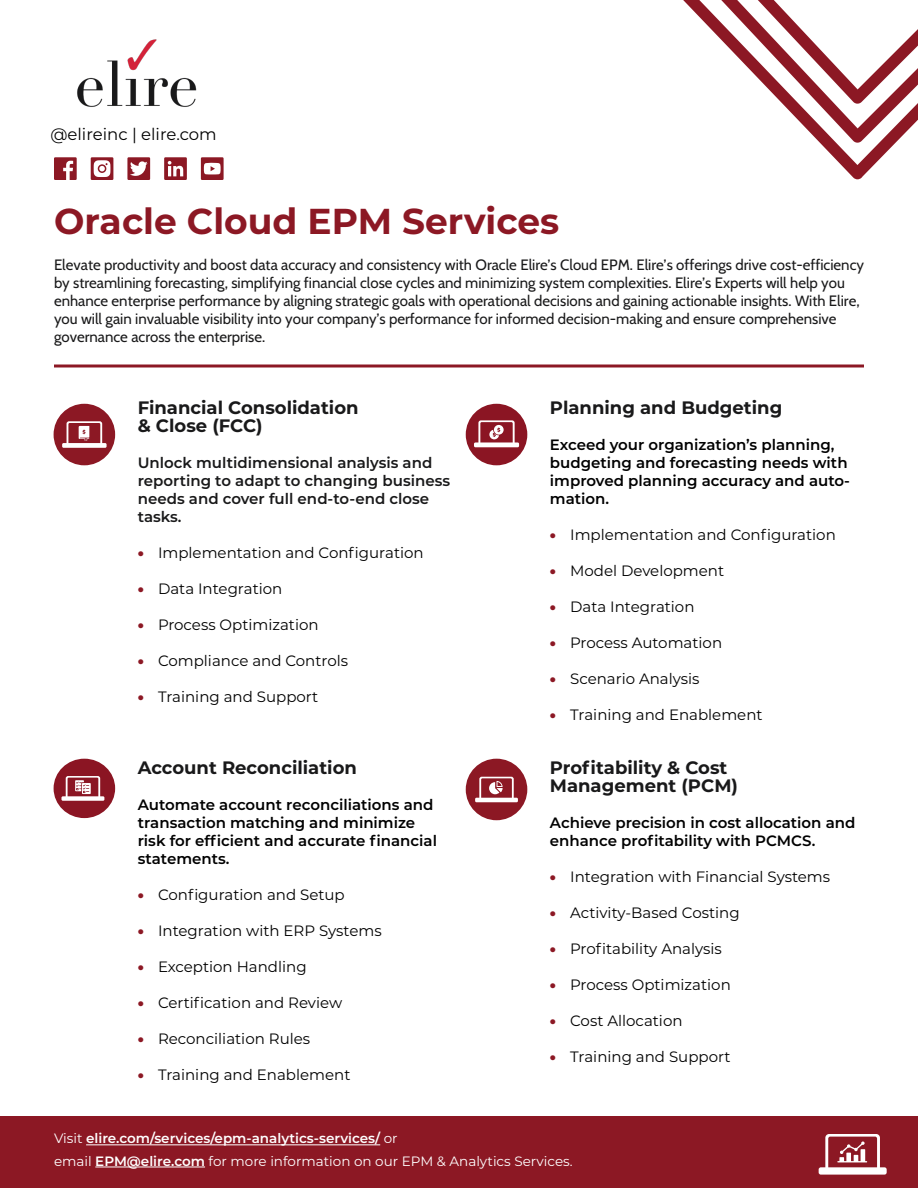
<style>
.page{position:relative;width:918px;height:1188px;background:#fff}
.page>*{position:absolute;margin:0;border:0;box-sizing:border-box;transform-origin:0 0}
.t1{font:700 36px "Montserrat";color:#8c1824}
.t2{font:700 18px/18px "Montserrat";color:#19191a}
.t3{font:16.5px "Montserrat";color:#000}
.t4{font:15px "Montserrat";color:#000}
.t5{font:15px/18px "Cabin";color:#19191a}
.t6{font:600 15px/18px "Montserrat";color:#000}
.t7{font:600 15px/18px "Montserrat";color:#19191a}
.t8{font:13.5px/22.2px "Montserrat";color:#fff}
.s1{font-weight:900;color:#8c1824}
.s2{font-weight:600}
</style>
<div class="page">
<div style="left:0;top:1116px;width:918px;height:72px;background:#8c1824"></div>
<svg style="left:683px;top:0;width:235px;height:179px"></svg>
<img style="left:77px;top:39px;width:120px;height:68px">
<svg style="left:54px;top:157px;width:23px;height:23px"></svg>
<svg style="left:91px;top:157px;width:22px;height:23px"></svg>
<svg style="left:127px;top:157px;width:23px;height:23px"></svg>
<svg style="left:164px;top:157px;width:23px;height:23px"></svg>
<svg style="left:201px;top:157px;width:23px;height:23px"></svg>
<hr style="left:86px;top:1145px;width:294px;height:1px;background:#fff">
<hr style="left:95px;top:1167px;width:110px;height:1px;background:#fff">
<svg style="left:819px;top:1134px;width:68px;height:41px"></svg>
<svg style="left:54px;top:364px;width:810px;height:4px;background:#a8515a"></svg>
<div style="left:466px;top:404px;width:61px;height:61px;background:#8b1523;border-radius:50%"></div>
<svg style="left:474px;top:420px;width:45px;height:27px"></svg>
<div style="left:54px;top:404px;width:61px;height:61px;background:#8c1824;border-radius:50%"></div>
<svg style="left:62px;top:421px;width:45px;height:27px"></svg>
<div style="left:54px;top:759px;width:61px;height:59px;background:#8b1523;border-radius:50%"></div>
<svg style="left:61px;top:776px;width:43px;height:25px"></svg>
<div style="left:466px;top:759px;width:61px;height:61px;background:#8c1824;border-radius:50%"></div>
<svg style="left:475px;top:777px;width:43px;height:25px"></svg>
<p class="t3" style="left:51px;top:123px;width:168px">@elireinc | elire.com</p>
<h1 class="t1" style="left:54px;top:195px;width:507px">Oracle Cloud EPM Services</h1>
<p class="t5" style="left:54px;top:255px;width:812px">Elevate productivity and boost data accuracy and consistency with Oracle Elire’s Cloud EPM. Elire’s offerings drive cost-efficiency by streamlining forecasting, simplifying financial close cycles and minimizing system complexities. Elire’s Experts will help you enhance enterprise performance by aligning strategic goals with operational decisions and gaining actionable insights. With Elire, you will gain invaluable visibility into your company’s performance for informed decision-making and ensure comprehensive governance across the enterprise.</p>
<p class="t2" style="left:138px;top:398px;width:222px">Financial Consolidation &amp; Close (FCC)</p>
<p class="t7" style="left:138px;top:453px;width:314px">Unlock multidimensional analysis and reporting to adapt to changing business needs and cover full end-to-end close tasks.</p>
<p class="t4" style="left:138px;top:542px;width:287px"><span class="s1">•</span> Implementation and Configuration</p>
<p class="t4" style="left:138px;top:578px;width:146px"><span class="s1">•</span> Data Integration</p>
<p class="t4" style="left:138px;top:614px;width:182px"><span class="s1">•</span> Process Optimization</p>
<p class="t4" style="left:138px;top:650px;width:212px"><span class="s1">•</span> Compliance and Controls</p>
<p class="t4" style="left:138px;top:686px;width:182px"><span class="s1">•</span> Training and Support</p>
<p class="t2" style="left:138px;top:758px;width:221px">Account Reconciliation</p>
<p class="t6" style="left:138px;top:795px;width:301px">Automate account reconciliations and transaction matching and minimize risk for efficient and accurate financial statements.</p>
<p class="t4" style="left:138px;top:884px;width:209px"><span class="s1">•</span> Configuration and Setup</p>
<p class="t4" style="left:138px;top:920px;width:245px"><span class="s1">•</span> Integration with ERP Systems</p>
<p class="t4" style="left:138px;top:956px;width:170px"><span class="s1">•</span> Exception Handling</p>
<p class="t4" style="left:138px;top:992px;width:206px"><span class="s1">•</span> Certification and Review</p>
<p class="t4" style="left:138px;top:1028px;width:174px"><span class="s1">•</span> Reconciliation Rules</p>
<p class="t4" style="left:138px;top:1064px;width:214px"><span class="s1">•</span> Training and Enablement</p>
<p class="t2" style="left:550px;top:398px;width:234px">Planning and Budgeting</p>
<p class="t6" style="left:550px;top:435px;width:302px">Exceed your organization’s planning, budgeting and forecasting needs with improved planning accuracy and auto&shy;mation.</p>
<p class="t4" style="left:550px;top:524px;width:287px"><span class="s1">•</span> Implementation and Configuration</p>
<p class="t4" style="left:550px;top:560px;width:176px"><span class="s1">•</span> Model Development</p>
<p class="t4" style="left:550px;top:596px;width:146px"><span class="s1">•</span> Data Integration</p>
<p class="t4" style="left:550px;top:632px;width:174px"><span class="s1">•</span> Process Automation</p>
<p class="t4" style="left:550px;top:668px;width:151px"><span class="s1">•</span> Scenario Analysis</p>
<p class="t4" style="left:550px;top:704px;width:214px"><span class="s1">•</span> Training and Enablement</p>
<p class="t2" style="left:550px;top:758px;width:190px">Profitability &amp; Cost<br>Management (PCM)</p>
<p class="t6" style="left:550px;top:813px;width:307px">Achieve precision in cost allocation and enhance profitability with PCMCS.</p>
<p class="t4" style="left:550px;top:866px;width:282px"><span class="s1">•</span> Integration with Financial Systems</p>
<p class="t4" style="left:550px;top:902px;width:191px"><span class="s1">•</span> Activity-Based Costing</p>
<p class="t4" style="left:550px;top:938px;width:173px"><span class="s1">•</span> Profitability Analysis</p>
<p class="t4" style="left:550px;top:974px;width:182px"><span class="s1">•</span> Process Optimization</p>
<p class="t4" style="left:550px;top:1010px;width:134px"><span class="s1">•</span> Cost Allocation</p>
<p class="t4" style="left:550px;top:1046px;width:182px"><span class="s1">•</span> Training and Support</p>
<p class="t8" style="left:54px;top:1127px;width:520px">Visit <span class="s2">elire.com/services/epm-analytics-services/</span> or<br>email <span class="s2">EPM@elire.com</span> for more information on our EPM &amp; Analytics Services.</p>
</div>
